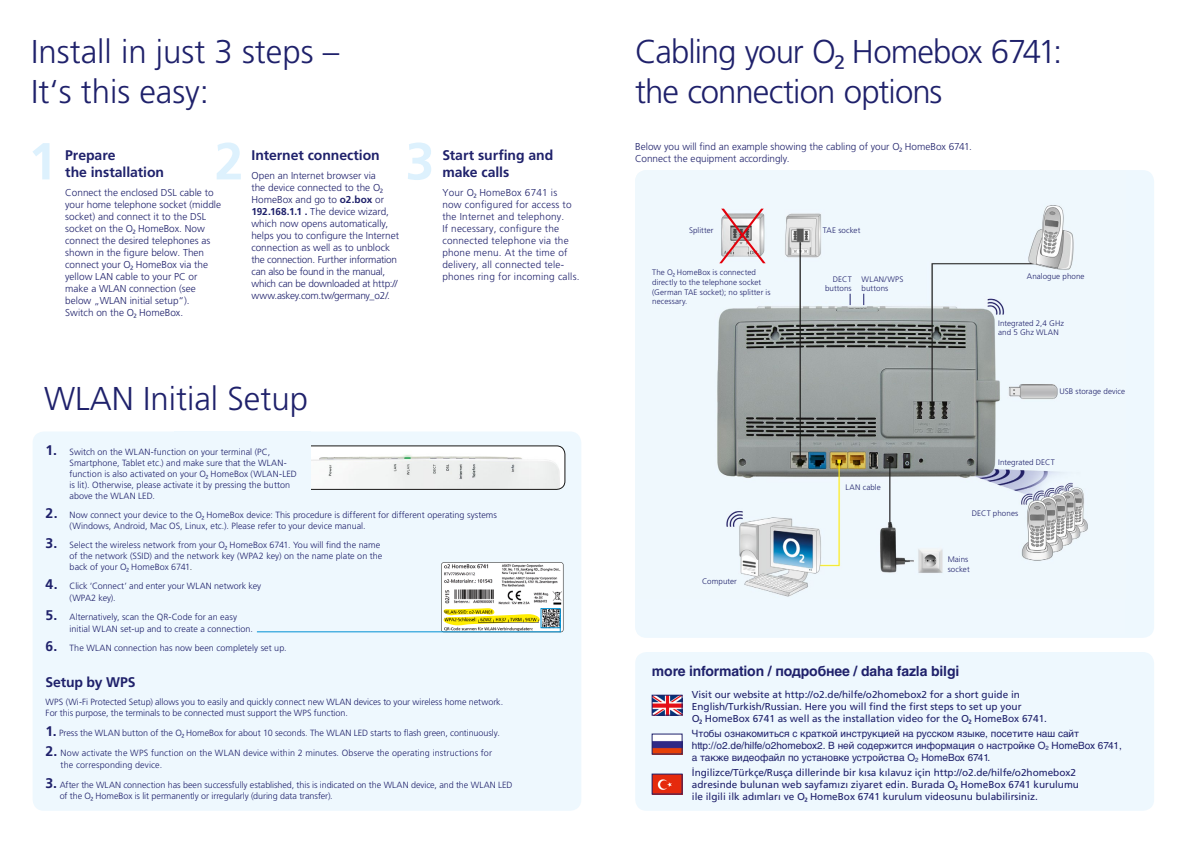
<style>
.page{position:relative;width:1191px;height:842px;background:#fff}
.page>*{position:absolute;margin:0;border:0;box-sizing:border-box;transform-origin:0 0}
.t1{font:700 52px "Frutiger O2 LT Pro";color:#ddf1fd}
.t2{font:300 33px/39.6px "Frutiger O2 LT Pro";letter-spacing:-.005em;color:#1f216b}
.t3{font:300 33px/39.6px "Frutiger O2 LT Pro";letter-spacing:-.03em;color:#1f216b}
.t4{font:700 14px/17px "Frutiger O2 LT Pro";letter-spacing:-.005em;color:#1f216b}
.t5{font:700 14px "Helvetica Cyr";letter-spacing:-.01em;color:#1f216b}
.t6{font:300 10px/12px "Frutiger O2 LT Pro";color:#1f216b}
.t7{font:10px/12px "Frutiger O2 LT Pro";color:#1f216b}
.t8{font:10px/12px "Helvetica Cyr Upright";color:#1f216b}
.t9{font:300 10px/12px "Frutiger O2 LT Pro";letter-spacing:.02em;color:#1f216b}
.t10{font:300 9px/11px "Frutiger O2 LT Pro";color:#1f216b}
.t11{font:300 8px/9.6px "Frutiger O2 LT Pro";letter-spacing:.01em;color:#1f216b}
.s1{font-weight:700}
.s2{font-weight:700;font-size:14px}
.s3{color:#181716}
</style>
<div class="page">
<div style="left:33px;top:431px;width:548px;height:380px;background:#eef8fe;border-radius:11px"></div>
<div style="left:635px;top:170px;width:519px;height:468px;background:#eef8fe;border-radius:11px"></div>
<img style="left:717px;top:205px;width:371px;height:392px">
<div style="left:635px;top:652px;width:519px;height:159px;background:#eef8fe;border-radius:11px"></div>
<img style="left:654px;top:697px;width:26px;height:16px">
<div style="left:652px;top:695px;width:30px;height:20px;border:1px solid #1f216b"></div>
<img style="left:654px;top:736px;width:26px;height:16px">
<div style="left:652px;top:734px;width:30px;height:20px;border:1px solid #1f216b"></div>
<img style="left:654px;top:776px;width:26px;height:16px">
<img style="left:311px;top:446px;width:254px;height:43px">
<div style="left:244px;top:446px;width:321px;height:44px;border:1px solid #181716;border-radius:8px"></div>
<div style="left:174px;top:431px;width:137px;height:69px;background:#eef8fe"></div>
<svg style="left:719px;top:209px;width:46px;height:54px"></svg>
<hr style="left:257px;top:631px;width:303px;height:1px;background:#0091d4">
<svg style="left:441px;top:562px;width:122px;height:70px;background:#d3d5d6"></svg>
<div style="left:540px;top:608px;width:20px;height:20px;border:1px solid #0091d4"></div>
<img style="left:442px;top:608px;width:53px;height:6px">
<img style="left:441px;top:614px;width:101px;height:11px">
<h2 class="t2" style="left:31px;top:32px;width:310px">Install in just 3 steps –<br>It‘s this easy:</h2>
<h2 class="t3" style="left:635px;top:32px;width:428px">Cabling your œ Homebox 6741: the connection options</h2>
<p class="t6" style="left:635px;top:141px;width:338px">Below you will find an example showing the cabling of your œ HomeBox 6741.<br>Connect the equipment accordingly.</p>
<h1 class="t1" style="left:28px;top:131px;width:30px">1</h1>
<h1 class="t1" style="left:405px;top:131px;width:30px">3</h1>
<h3 class="t4" style="left:442px;top:147px;width:112px">Start surfing and make calls</h3>
<p class="t9" style="left:442px;top:187px;width:139px">Your œ HomeBox 6741 is<br>now configured for access to the Internet and telephony.<br>If necessary, configure the connected telephone via the phone menu. At the time of delivery, all connected tele&shy;phones ring for incoming calls.</p>
<h1 class="t1" style="left:214px;top:131px;width:30px">2</h1>
<h3 class="t4" style="left:251px;top:147px;width:130px">Internet connection</h3>
<h3 class="t4" style="left:65px;top:147px;width:100px">Prepare<br>the installation</h3>
<p class="t6" style="left:65px;top:187px;width:157px">Connect the enclosed DSL cable to your home telephone socket (middle socket) and connect it to the DSL socket on the œ HomeBox. Now connect the desired telephones as shown in the figure below. Then connect your œ HomeBox via the yellow LAN cable to your PC or make a WLAN connection (see below „WLAN initial setup“).<br>Switch on the œ HomeBox.</p>
<p class="t6" style="left:251px;top:170px;width:149px">Open an Internet browser via<br>the device connected to the œ<br>HomeBox and go to <span class="s1">o2.box</span> or<br><span class="s1">192.168.1.1 .</span> The device wizard, which now opens automatically, helps you to configure the Internet connection as well as to unblock the connection. Further information can also be found in the manual, which can be downloaded at http:// www.askey.com.tw/germany_o2/.</p>
<p class="t11" style="left:689px;top:225px;width:26px">Splitter</p>
<p class="t11" style="left:823px;top:225px;width:39px">TAE socket</p>
<p class="t11" style="left:652px;top:268px;width:120px">The œ HomeBox is connected directly to the telephone socket (German TAE socket); no splitter is necessary.</p>
<p class="t11" style="left:1027px;top:272px;width:59px">Analogue phone</p>
<p class="t11" style="left:825px;top:274px;width:28px;text-align:right">DECT buttons</p>
<p class="t11" style="left:861px;top:274px;width:43px">WLAN/WPS buttons</p>
<p class="t11" style="left:998px;top:318px;width:67px">Integrated 2,4 GHz and 5 Ghz WLAN</p>
<h2 class="t2" style="left:44px;top:379px;width:265px">WLAN Initial Setup</h2>
<p class="t10" style="left:70px;top:446px;width:229px;text-indent:-24px"><span class="s2">1.</span> Switch on the WLAN-function on your terminal (PC, Smartphone, Tablet etc.) and make sure that the WLAN&shy;function is also activated on your œ HomeBox (WLAN-LED is lit). Otherwise, please activate it by pressing the button above the WLAN LED.</p>
<p class="t10" style="left:70px;top:509px;width:429px;text-indent:-24px"><span class="s2">2.</span> Now connect your device to the œ HomeBox device: This procedure is different for different operating systems (Windows, Android, Mac OS, Linux, etc.). Please refer to your device manual.</p>
<p class="t10" style="left:70px;top:539px;width:314px;text-indent:-24px"><span class="s2">3.</span> Select the wireless network from your œ HomeBox 6741. You will find the name of the network (SSID) and the network key (WPA2 key) on the name plate on the back of your œ HomeBox 6741<span class="s3">.</span></p>
<p class="t10" style="left:70px;top:580px;width:193px;line-height:12px;text-indent:-24px"><span class="s2">4.</span> Click ‘Connect’ and enter your WLAN network key (WPA2 key).</p>
<p class="t10" style="left:70px;top:611px;width:185px;line-height:12px;text-indent:-24px"><span class="s2">5.</span> Alternatively, scan the QR-Code for an easy initial WLAN set-up and to create a connection.</p>
<p class="t10" style="left:46px;top:642px;width:242px"><span class="s2">6.</span> The WLAN connection has now been completely set up.</p>
<h3 class="t4" style="left:46px;top:673px;width:91px">Setup by WPS</h3>
<p class="t10" style="left:46px;top:696px;width:459px">WPS (Wi-Fi Protected Setup) allows you to easily and quickly connect new WLAN devices to your wireless home network.<br>For this purpose, the terminals to be connected must support the WPS function.</p>
<p class="t10" style="left:46px;top:727px;width:456px"><span class="s2">1.</span> Press the WLAN button of the œ HomeBox for about 10 seconds. The WLAN LED starts to flash green, continuously.</p>
<p class="t10" style="left:61px;top:747px;width:433px;line-height:12px;text-indent:-15px"><span class="s2">2.</span> Now activate the WPS function on the WLAN device within 2 minutes. Observe the operating instructions for the corresponding device.</p>
<p class="t10" style="left:60px;top:779px;width:454px;text-indent:-14px"><span class="s2">3.</span> After the WLAN connection has been successfully established, this is indicated on the WLAN device, and the WLAN LED of the œ HomeBox is lit permanently or irregularly (during data transfer).</p>
<p class="t11" style="left:1059px;top:386px;width:67px">USB storage device</p>
<p class="t11" style="left:702px;top:577px;width:36px">Computer</p>
<p class="t11" style="left:845px;top:482px;width:37px">LAN cable</p>
<p class="t11" style="left:998px;top:458px;width:58px">Integrated DECT</p>
<p class="t11" style="left:971px;top:508px;width:48px">DECT phones</p>
<p class="t11" style="left:947px;top:555px;width:23px">Mains socket</p>
<h3 class="t5" style="left:652px;top:663px;width:309px">more information / подробнее / daha fazla bilgi</h3>
<p class="t7" style="left:692px;top:688px;width:357px">Visit our website at http://o2.de/hilfe/o2homebox2 for a short guide in<br>English/Turkish/Russian. Here you will find the first steps to set up your<br>œ HomeBox 6741 as well as the installation video for the œ HomeBox 6741.</p>
<p class="t8" style="left:692px;top:727px;width:431px">Чтобы ознакомиться с краткой инструкцией на русском языке, посетите наш сайт http://o2.de/hilfe/o2homebox2. В ней содержится информация о настройке О<sub>2</sub> HomeBox 6741, а также видеофайл по установке устройства О<sub>2</sub> HomeBox 6741.</p>
<p class="t7" style="left:692px;top:767px;width:388px">İngilizce/Türkçe/Rusça dillerinde bir kısa kılavuz için http://o2.de/hilfe/o2homebox2 adresinde bulunan web sayfamızı ziyaret edin. Burada œ HomeBox 6741 kurulumu ile ilgili ilk adımları ve œ HomeBox 6741 kurulum videosunu bulabilirsiniz.</p>
</div>
